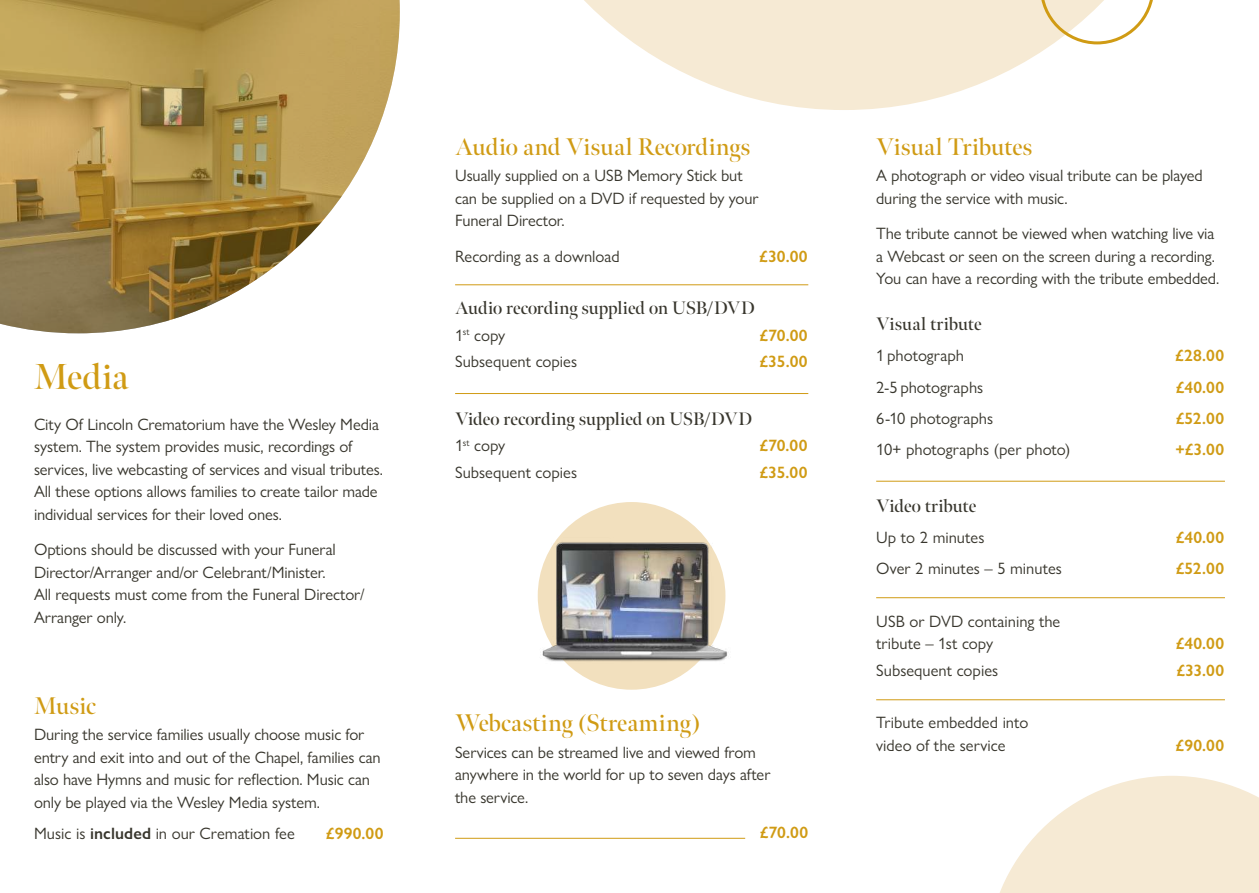
<style>
.page{position:relative;width:1259px;height:893px;background:#fff}
.page>*{position:absolute;margin:0;border:0;box-sizing:border-box;transform-origin:0 0}
.t1{font:600 36px "Meno Banner";letter-spacing:-.005em;color:#d09b14}
.t2{font:600 24px "Meno Banner";letter-spacing:.005em;color:#d09b14}
.t3{font:600 18px "Meno Banner";color:#38362d}
.t4{font:16.5px/22.5px "Gill Sans Nova";letter-spacing:-.005em;color:#38362d}
.t5{font:600 16.5px "Gill Sans Nova";letter-spacing:.025em;color:#d09b14}
.s1{font-weight:600}
</style>
<div class="page">
<svg style="left:0;top:0;width:400px;height:333px"></svg>
<div style="left:538px;top:502px;width:187px;height:188px;background:#f2e0be;border-radius:50%"></div>
<hr style="left:455px;top:284px;width:353px;height:1px;background:#d09b14">
<hr style="left:455px;top:838px;width:290px;height:1px;background:#d09b14">
<img style="left:537px;top:504px;width:191px;height:165px">
<hr style="left:876px;top:481px;width:349px;height:1px;background:#d09b14">
<hr style="left:455px;top:393px;width:353px;height:1px;background:#d09b14">
<hr style="left:876px;top:597px;width:349px;height:1px;background:#d09b14">
<hr style="left:876px;top:699px;width:349px;height:1px;background:#d09b14">
<svg style="left:1000px;top:776px;width:259px;height:117px"></svg>
<svg style="left:584px;top:0;width:519px;height:110px;fill:#f6ead4"></svg>
<svg style="left:1040px;top:0;width:113px;height:44px"></svg>
<h1 class="t1" style="left:34px;top:354px;width:96px">Media</h1>
<p class="t4" style="left:34px;top:413px;width:350px">City Of Lincoln Crematorium have the Wesley Media system. The system provides music, recordings of services, live webcasting of services and visual tributes.<br>All these options allows families to create tailor made individual services for their loved ones.</p>
<p class="t4" style="left:34px;top:538px;width:332px">Options should be discussed with your Funeral Director/Arranger and/or Celebrant/Minister.<br>All requests must come from the Funeral Director/ Arranger only.</p>
<h2 class="t2" style="left:34px;top:691px;width:63px">Music</h2>
<p class="t4" style="left:34px;top:723px;width:348px">During the service families usually choose music for entry and exit into and out of the Chapel, families can also have Hymns and music for reflection. Music can only be played via the Wesley Media system.</p>
<p class="t4" style="left:34px;top:822px;width:262px">Music is <span class="s1">included</span> in our Cremation fee</p>
<p class="t5" style="left:326px;top:823px;width:59px">£990.00</p>
<h2 class="t2" style="left:455px;top:131px;width:297px">Audio and Visual Recordings</h2>
<p class="t4" style="left:455px;top:164px;width:305px">Usually supplied on a USB Memory Stick but can be supplied on a DVD if requested by your<br>Funeral Director.</p>
<p class="t4" style="left:455px;top:244px;width:166px">Recording as a download</p>
<p class="t5" style="left:759px;top:246px;width:50px">£30.00</p>
<p class="t3" style="left:455px;top:296px;width:301px">Audio recording supplied on USB/DVD</p>
<p class="t4" style="left:455px;top:323px;width:52px">1<sup>st</sup> copy</p>
<p class="t5" style="left:759px;top:325px;width:50px">£70.00</p>
<p class="t4" style="left:455px;top:350px;width:124px">Subsequent copies</p>
<p class="t5" style="left:759px;top:351px;width:50px">£35.00</p>
<p class="t3" style="left:455px;top:407px;width:299px">Video recording supplied on USB/DVD</p>
<p class="t4" style="left:455px;top:434px;width:52px">1<sup>st</sup> copy</p>
<p class="t5" style="left:759px;top:435px;width:50px">£70.00</p>
<p class="t4" style="left:455px;top:461px;width:124px">Subsequent copies</p>
<p class="t5" style="left:759px;top:462px;width:50px">£35.00</p>
<h2 class="t2" style="left:455px;top:708px;width:247px">Webcasting (Streaming)</h2>
<p class="t4" style="left:455px;top:741px;width:317px">Services can be streamed live and viewed from anywhere in the world for up to seven days after the service.</p>
<p class="t5" style="left:760px;top:822px;width:50px">£70.00</p>
<h2 class="t2" style="left:876px;top:131px;width:158px">Visual Tributes</h2>
<p class="t4" style="left:876px;top:164px;width:328px">A photograph or video visual tribute can be played during the service with music.</p>
<p class="t4" style="left:876px;top:222px;width:345px">The tribute cannot be viewed when watching live via a Webcast or seen on the screen during a recording.<br>You can have a recording with the tribute embedded.</p>
<p class="t3" style="left:876px;top:313px;width:107px">Visual tribute</p>
<p class="t4" style="left:876px;top:344px;width:89px">1 photograph</p>
<p class="t5" style="left:1175px;top:345px;width:51px">£28.00</p>
<p class="t4" style="left:876px;top:376px;width:109px">2-5 photographs</p>
<p class="t5" style="left:1175px;top:377px;width:50px">£40.00</p>
<p class="t4" style="left:876px;top:407px;width:118px">6-10 photographs</p>
<p class="t5" style="left:1175px;top:408px;width:50px">£52.00</p>
<p class="t4" style="left:876px;top:438px;width:196px">10+ photographs (per photo)</p>
<p class="t5" style="left:1175px;top:439px;width:50px">+£3.00</p>
<p class="t3" style="left:876px;top:494px;width:101px">Video tribute</p>
<p class="t4" style="left:876px;top:526px;width:110px">Up to 2 minutes</p>
<p class="t5" style="left:1175px;top:527px;width:50px">£40.00</p>
<p class="t4" style="left:876px;top:557px;width:187px">Over 2 minutes – 5 minutes</p>
<p class="t5" style="left:1175px;top:559px;width:50px">£52.00</p>
<p class="t4" style="left:876px;top:610px;width:186px">USB or DVD containing the tribute – 1st copy</p>
<p class="t5" style="left:1175px;top:633px;width:50px">£40.00</p>
<p class="t4" style="left:876px;top:659px;width:124px">Subsequent copies</p>
<p class="t5" style="left:1176px;top:660px;width:49px">£33.00</p>
<p class="t4" style="left:876px;top:711px;width:154px">Tribute embedded into video of the service</p>
<p class="t5" style="left:1175px;top:735px;width:50px">£90.00</p>
</div>
